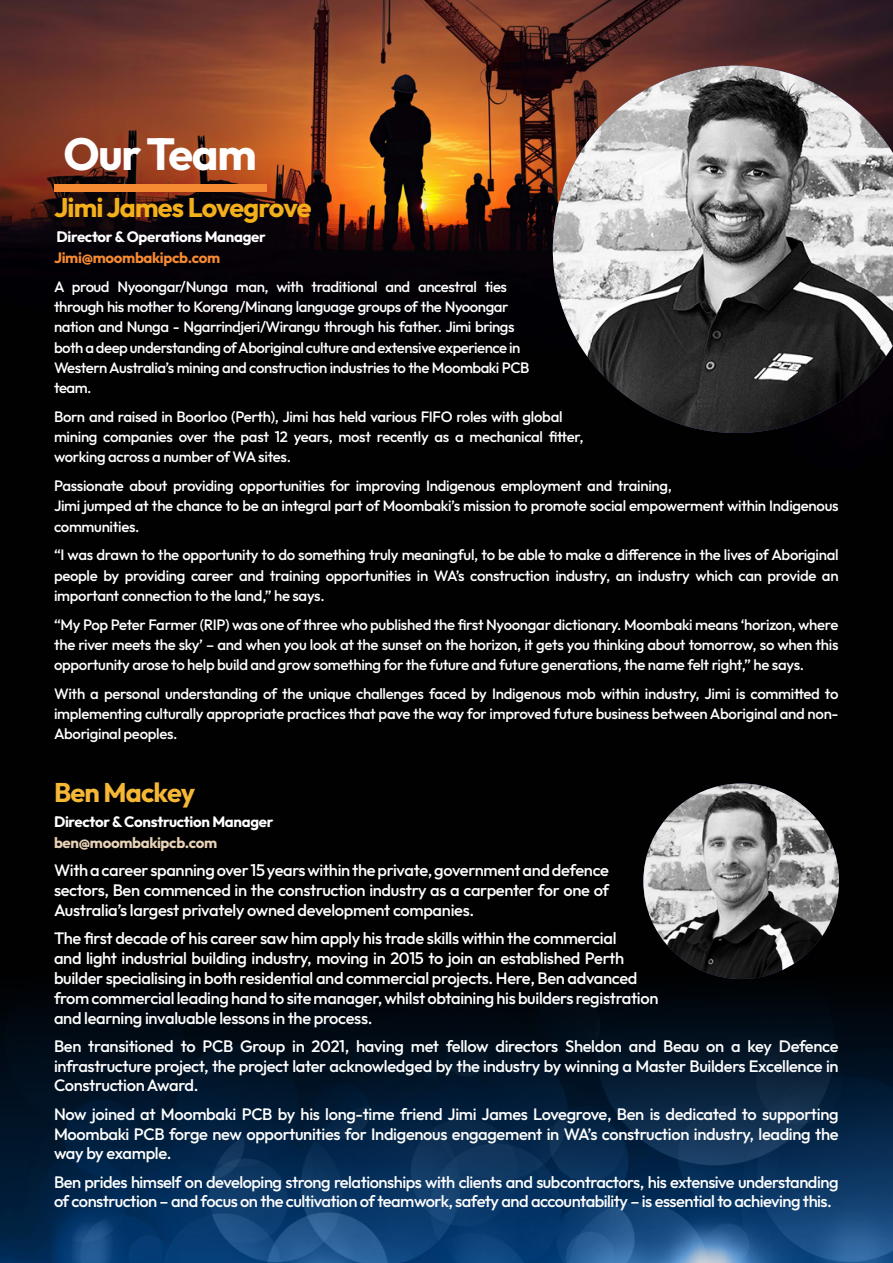
<style>
.page{position:relative;width:893px;height:1263px;background:#010101}
.page>*{position:absolute;margin:0;border:0;box-sizing:border-box;transform-origin:0 0}
.t1{font:700 45px "Outfit";letter-spacing:-.03em;color:#fff}
.t2{font:700 27px "Outfit";letter-spacing:-.03em;color:#f4b01b}
.t3{font:700 27px "Outfit";letter-spacing:-.03em;color:#f5b736}
.t4{font:500 16.5px/19.8px "Outfit";letter-spacing:-.02em;color:#fff;text-align:justify}
.t5{font:500 15px/20.2px "Outfit";letter-spacing:-.025em;color:#fff}
.t6{font:700 15px "Outfit";letter-spacing:-.02em;color:#fff}
.t7{font:700 15px "Outfit";letter-spacing:-.02em;color:#f68a33}
.t8{font:700 15px "Outfit";letter-spacing:-.02em;color:#e9d3b7}
</style>
<div class="page">
<img style="left:0;top:0;width:893px;height:257px">
<img style="left:0;top:972px;width:893px;height:291px">
<div style="left:54px;top:184px;width:212px;height:8px;background:#f68a33"></div>
<img style="left:553px;top:66px;width:340px;height:367px">
<img style="left:643px;top:783px;width:196px;height:196px;border-radius:98px">
<h1 class="t1" style="left:64px;top:125px;width:195px">Our Team</h1>
<h2 class="t2" style="left:54px;top:189px;width:259px">Jimi James Lovegrove</h2>
<p class="t6" style="left:57px;top:227px;width:211px">Director &amp; Operations Manager</p>
<p class="t7" style="left:54px;top:248px;width:168px">Jimi@moombakipcb.com</p>
<p class="t5" style="left:54px;top:277px;width:477px">A proud Nyoongar/Nunga man, with traditional and ancestral ties through his mother to Koreng/Minang language groups of the Nyoongar nation and Nunga - Ngarrindjeri/Wirangu through his father. Jimi brings both a deep understanding of Aboriginal culture and extensive experience in Western Australia’s mining and construction industries to the Moombaki PCB team.</p>
<p class="t5" style="left:54px;top:407px;width:531px">Born and raised in Boorloo (Perth), Jimi has held various FIFO roles with global mining companies over the past 12 years, most recently as a mechanical fitter, working across a number of WA sites.</p>
<p class="t5" style="left:54px;top:476px;width:786px">Passionate about providing opportunities for improving Indigenous employment and training,<br>Jimi jumped at the chance to be an integral part of Moombaki’s mission to promote social empowerment within Indigenous communities.</p>
<p class="t5" style="left:54px;top:545px;width:786px;text-align:justify">“I was drawn to the opportunity to do something truly meaningful, to be able to make a difference in the lives of Aboriginal people by providing career and training opportunities in WA’s construction industry, an industry which can provide an important connection to the land,” he says.</p>
<p class="t5" style="left:54px;top:615px;width:786px;text-align:justify">“My Pop Peter Farmer (RIP) was one of three who published the first Nyoongar dictionary. Moombaki means ‘horizon, where the river meets the sky’ – and when you look at the sunset on the horizon, it gets you thinking about tomorrow, so when this opportunity arose to help build and grow something for the future and future generations, the name felt right,” he says.</p>
<p class="t5" style="left:54px;top:684px;width:786px;text-align:justify">With a personal understanding of the unique challenges faced by Indigenous mob within industry, Jimi is committed to implementing culturally appropriate practices that pave the way for improved future business between Aboriginal and non-Aboriginal peoples.</p>
<h2 class="t3" style="left:54px;top:774px;width:143px">Ben Mackey</h2>
<p class="t6" style="left:54px;top:812px;width:221px">Director &amp; Construction Manager</p>
<p class="t8" style="left:54px;top:833px;width:165px">ben@moombakipcb.com</p>
<p class="t4" style="left:54px;top:861px;width:557px">With a career spanning over 15 years within the private, government and defence sectors, Ben commenced in the construction industry as a carpenter for one of Australia’s largest privately owned development companies.</p>
<p class="t4" style="left:54px;top:929px;width:606px;text-align:left">The first decade of his career saw him apply his trade skills within the commercial<br>and light industrial building industry, moving in 2015 to join an established Perth builder specialising in both residential and commercial projects. Here, Ben advanced from commercial leading hand to site manager, whilst obtaining his builders registration and learning invaluable lessons in the process.</p>
<p class="t4" style="left:54px;top:1037px;width:786px">Ben transitioned to PCB Group in 2021, having met fellow directors Sheldon and Beau on a key Defence infrastructure project, the project later acknowledged by the industry by winning a Master Builders Excellence in Construction Award.</p>
<p class="t4" style="left:54px;top:1104px;width:786px">Now joined at Moombaki PCB by his long-time friend Jimi James Lovegrove, Ben is dedicated to supporting Moombaki PCB forge new opportunities for Indigenous engagement in WA’s construction industry, leading the way by example.</p>
<p class="t4" style="left:54px;top:1172px;width:786px">Ben prides himself on developing strong relationships with clients and subcontractors, his extensive understanding of construction – and focus on the cultivation of teamwork, safety and accountability – is essential to achieving this.</p>
</div>
